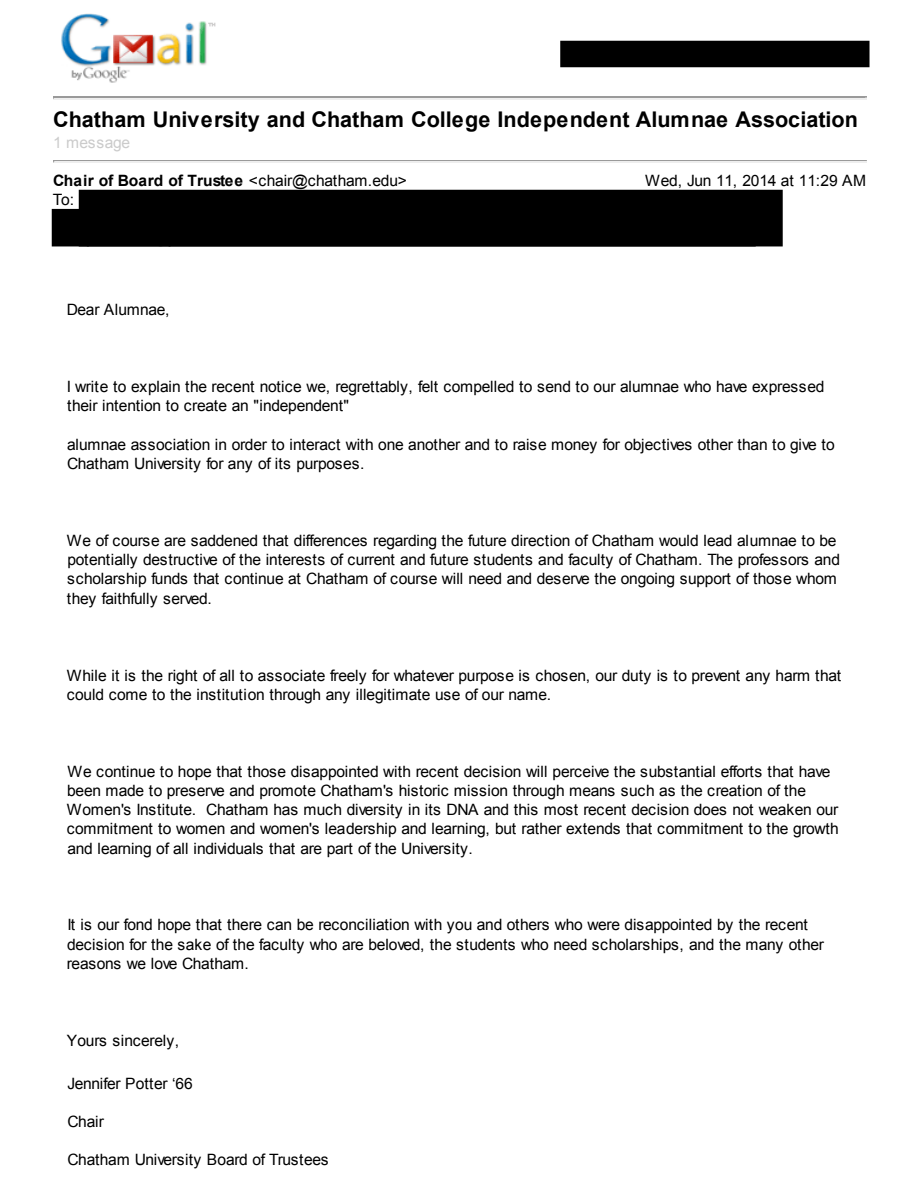
<style>
.page{position:relative;width:918px;height:1188px;background:#fff}
.page>*{position:absolute;margin:0;border:0;box-sizing:border-box;transform-origin:0 0}
.t1{font:21.6px "Arial";color:#000}
.t2{font:15.6px/19.2px "Arial";letter-spacing:-.02em;color:#000}
.t3{font:15.6px "Arial";color:#000}
.t4{font:15.6px "Arial";color:#cbcbcb}
.s1{font-size:12px}
</style>
<div class="page">
<hr style="left:53px;top:97px;width:813px;height:1px;background:#9a9a9a">
<hr style="left:53px;top:98px;width:813px;height:1px;background:#eee">
<hr style="left:53px;top:160px;width:813px;height:2px;background:#9a9a9a">
<hr style="left:53px;top:162px;width:813px;height:1px;background:#eee">
<img style="left:61px;top:14px;width:155px;height:69px">
<div style="left:79px;top:190px;width:704px;height:56px;background:#000"></div>
<div style="left:52px;top:209px;width:704px;height:37px;background:#000"></div>
<div style="left:560px;top:41px;width:310px;height:26px;background:#000"></div>
<h1 class="t1" style="left:53px;top:105px;width:806px">Chatham University and Chatham College Independent Alumnae Association</h1>
<p class="t4" style="left:53px;top:133px;width:79px">1 message</p>
<p class="t3" style="left:53px;top:170px;width:355px">Chair of Board of Trustee &lt;chair@chatham.edu&gt;</p>
<p class="t2" style="left:645px;top:171px;width:222px">Wed, Jun 11, 2014 at 11:29 AM</p>
<p class="t2" style="left:67px;top:300px;width:104px">Dear Alumnae,</p>
<p class="t2" style="left:67px;top:377px;width:759px">I write to explain the recent notice we, regrettably, felt compelled to send to our alumnae who have expressed their intention to create an "independent"</p>
<p class="t2" style="left:67px;top:435px;width:769px">alumnae association in order to interact with one another and to raise money for objectives other than to give to<br>Chatham University for any of its purposes.</p>
<p class="t2" style="left:67px;top:531px;width:775px">We of course are saddened that differences regarding the future direction of Chatham would lead alumnae to be potentially destructive of the interests of current and future students and faculty of Chatham. The professors and scholarship funds that continue at Chatham of course will need and deserve the ongoing support of those whom they faithfully served.</p>
<p class="t2" style="left:67px;top:666px;width:776px">While it is the right of all to associate freely for whatever purpose is chosen, our duty is to prevent any harm that could come to the institution through any illegitimate use of our name.</p>
<p class="t2" style="left:67px;top:762px;width:774px">We continue to hope that those disappointed with recent decision will perceive the substantial efforts that have been made to preserve and promote Chatham's historic mission through means such as the creation of the Women's Institute. Chatham has much diversity in its DNA and this most recent decision does not weaken our commitment to women and women's leadership and learning, but rather extends that commitment to the growth and learning of all individuals that are part of the University.</p>
<p class="t2" style="left:67px;top:916px;width:759px">It is our fond hope that there can be reconciliation with you and others who were disappointed by the recent decision for the sake of the faculty who are beloved, the students who need scholarships, and the many other reasons we love Chatham.</p>
<p class="t2" style="left:39px;top:1031px;width:142px"><span class="s1">6/15/2</span>Y<span class="s1">01</span>o<span class="s1">4</span>urs sincerely,</p>
<p class="t2" style="left:68px;top:1074px;width:127px">Jennifer Potter ‘66</p>
<p class="t2" style="left:68px;top:1112px;width:38px">Chair</p>
<p class="t2" style="left:67px;top:1151px;width:263px">Chatham University Board of Trustees</p>
</div>
